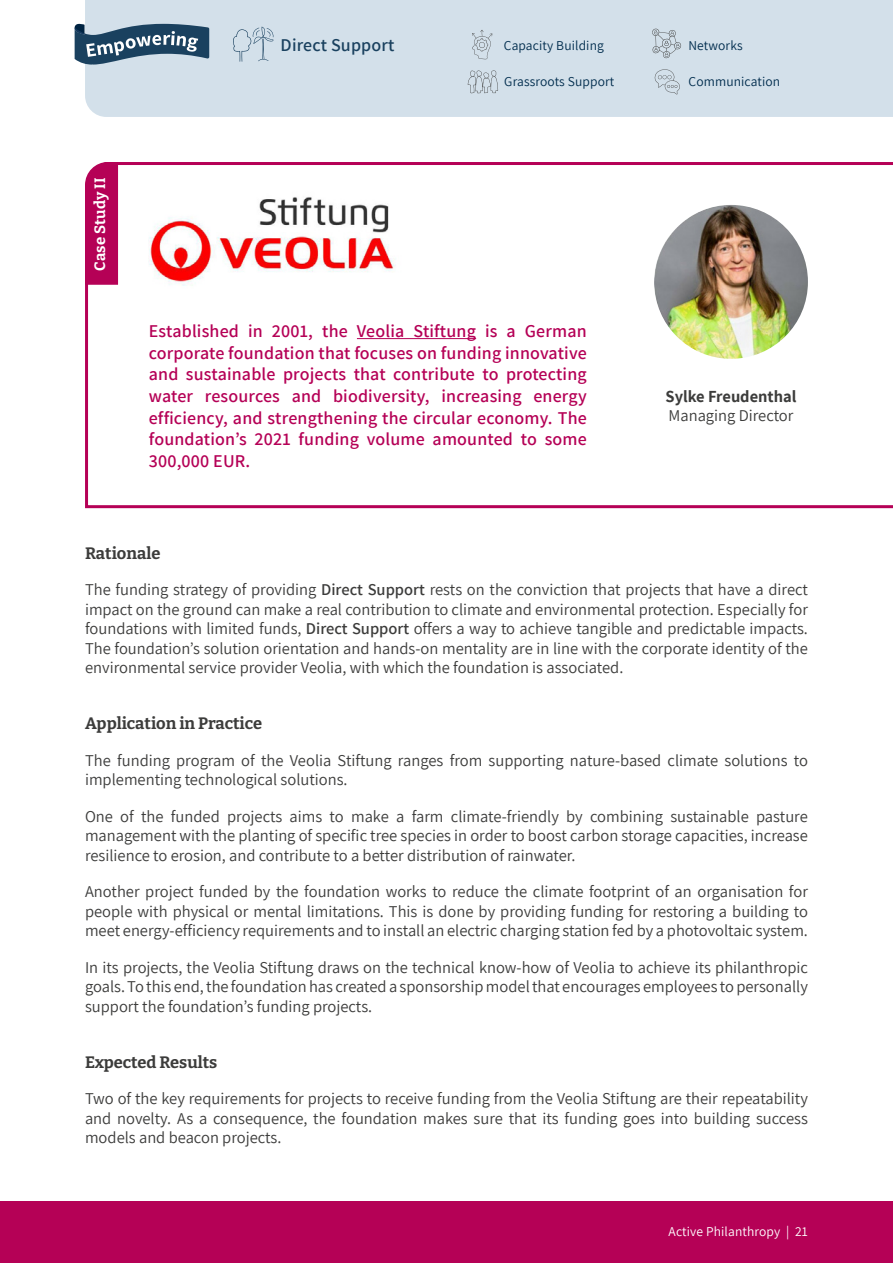
<style>
.page{position:relative;width:893px;height:1263px;background:#fff}
.page>*{position:absolute;margin:0;border:0;box-sizing:border-box;transform-origin:0 0}
.Case_Study_Subline{font:600 18px/21.6px "Assistant";letter-spacing:.01em;color:#b50156;text-align:justify}
.t1{font:600 18px "Assistant";letter-spacing:.01em;color:#1a415f}
.Body_Copy{font:16.5px/19.5px "Assistant";color:#3c3c3b;text-align:justify}
.Body_Head{font:100 16.5px "Bitter";color:#3c3c3b}
.Interview_Titel{font:700 16.5px/19.5px "Assistant";color:#3c3c3b}
.Title_2{font:100 15px "Bitter";letter-spacing:.01em;color:#fff}
.t2{font:13.5px "Assistant";letter-spacing:.01em;color:#002c4d}
.t3{font:13.5px "Assistant";letter-spacing:.01em;color:#fff}
.s1{font-weight:400}
.s2{font-weight:600}
</style>
<div class="page">
<div style="left:0;top:1202px;width:893px;height:61px;background:#b50156"></div>
<div style="left:85px;top:0;width:808px;height:117px;background:#d3e0ea"></div>
<svg style="left:74px;top:22px;width:135px;height:43px;background:#688398"></svg>
<svg style="left:233px;top:27px;width:41px;height:35px"></svg>
<svg style="left:654px;top:68px;width:26px;height:27px"></svg>
<svg style="left:468px;top:70px;width:30px;height:24px"></svg>
<svg style="left:652px;top:28px;width:29px;height:30px"></svg>
<svg style="left:472px;top:30px;width:20px;height:29px"></svg>
<svg style="left:85px;top:162px;width:808px;height:347px"></svg>
<hr style="left:357px;top:338px;width:119px;height:1px;background:#b50156">
<img style="left:149px;top:188px;width:275px;height:100px">
<img style="left:654px;top:205px;width:154px;height:154px;border-radius:77px">
<p class="Title_2" style="left:90px;top:271px;width:94px;rotate:-90deg">Case Study II</p>
<p class="t1" style="left:281px;top:32px;width:115px">Direct Support</p>
<p class="t2" style="left:688px;top:36px;width:56px">Networks</p>
<p class="t2" style="left:504px;top:72px;width:112px">Grassroots Support</p>
<p class="t2" style="left:688px;top:72px;width:93px">Communication</p>
<p class="t2" style="left:504px;top:36px;width:102px">Capacity Building</p>
<p class="Case_Study_Subline" style="left:149px;top:320px;width:439px">Established in 2001, the Veolia Stiftung is a German corporate foundation that focuses on funding innovative and sustainable projects that contribute to protecting water resources and biodiversity, increasing energy efficiency, and strengthening the circular economy. The foundation’s 2021 funding volume amounted to some 300,000 EUR.</p>
<p class="Interview_Titel" style="left:666px;top:386px;width:132px">Sylke Freudenthal<br><span class="s1">Managing Director</span></p>
<p class="Body_Head" style="left:85px;top:542px;width:77px">Rationale</p>
<p class="Body_Copy" style="left:85px;top:579px;width:724px">The funding strategy of providing <span class="s2">Direct Support</span> rests on the conviction that projects that have a direct impact on the ground can make a real contribution to climate and environmental protection. Especially for foundations with limited funds, <span class="s2">Direct Support</span> offers a way to achieve tangible and predictable impacts.<br>The foundation’s solution orientation and hands-on mentality are in line with the corporate identity of the environmental service provider Veolia, with which the foundation is associated.</p>
<p class="Body_Head" style="left:85px;top:713px;width:179px">Application in Practice</p>
<p class="Body_Copy" style="left:85px;top:750px;width:724px">The funding program of the Veolia Stiftung ranges from supporting nature-based climate solutions to implementing technological solutions.</p>
<p class="Body_Copy" style="left:85px;top:806px;width:724px">One of the funded projects aims to make a farm climate-friendly by combining sustainable pasture management with the planting of specific tree species in order to boost carbon storage capacities, increase resilience to erosion, and contribute to a better distribution of rainwater.</p>
<p class="Body_Copy" style="left:85px;top:881px;width:724px">Another project funded by the foundation works to reduce the climate footprint of an organisation for people with physical or mental limitations. This is done by providing funding for restoring a building to meet energy-efficiency requirements and to install an electric charging station fed by a photovoltaic system.</p>
<p class="Body_Copy" style="left:85px;top:957px;width:724px">In its projects, the Veolia Stiftung draws on the technical know-how of Veolia to achieve its philanthropic goals. To this end, the foundation has created a sponsorship model that encourages employees to personally support the foundation’s funding projects.</p>
<p class="Body_Head" style="left:85px;top:1051px;width:134px">Expected Results</p>
<p class="Body_Copy" style="left:85px;top:1088px;width:724px">Two of the key requirements for projects to receive funding from the Veolia Stiftung are their repeatability and novelty. As a consequence, the foundation makes sure that its funding goes into building success models and beacon projects.</p>
<p class="t3" style="left:669px;top:1222px;width:141px">Active Philanthropy | 21</p>
</div>
